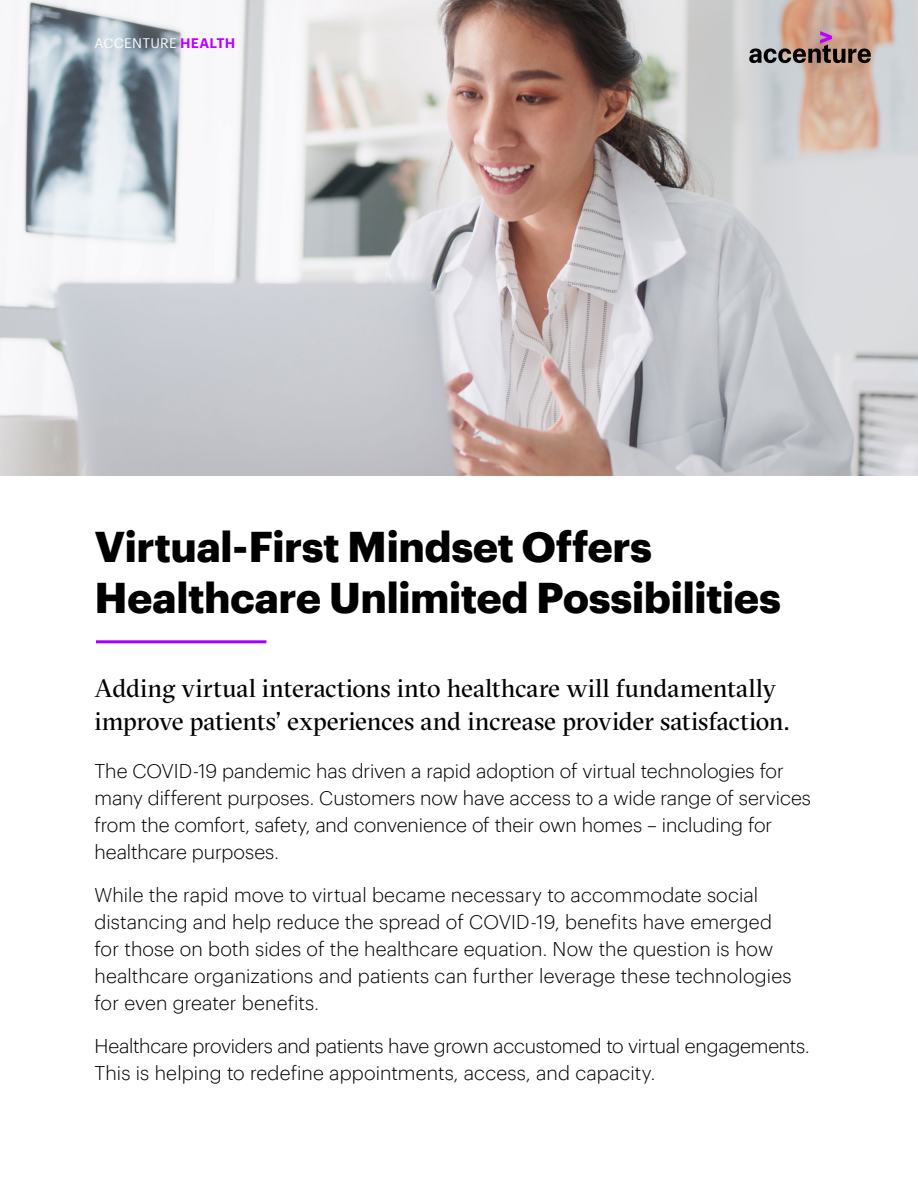
<style>
.page{position:relative;width:918px;height:1188px;background:#fff}
.page>*{position:absolute;margin:0;border:0;box-sizing:border-box;transform-origin:0 0}
.t1{font:700 42px/51px "Graphik";letter-spacing:-.015em;color:#000}
.t2{font:25.5px/33px "GT Sectra Fine";letter-spacing:-.005em;color:#000}
.t3{font:300 19.5px/27px "Graphik";letter-spacing:-.005em;color:#000}
.t4{font:13.5px "Graphik";letter-spacing:.015em;color:#fff}
.s1{font-weight:600;color:#bc00ff}
</style>
<div class="page">
<img style="left:0;top:0;width:918px;height:475px">
<hr style="left:96px;top:640px;width:170px;height:3px;background:#a100ff">
<svg style="left:749px;top:31px;width:122px;height:32px;background:#977e78"></svg>
<p class="t4" style="left:95px;top:33px;width:142px">ACCENTURE <span class="s1">HEALTH</span></p>
<h1 class="t1" style="left:94px;top:518px;width:688px">Virtual-First Mindset Offers<br>Healthcare Unlimited Possibilities</h1>
<h2 class="t2" style="left:94px;top:672px;width:697px">Adding virtual interactions into healthcare will fundamentally improve patients’ experiences and increase provider satisfaction.</h2>
<p class="t3" style="left:94px;top:756px;width:718px">The COVID-19 pandemic has driven a rapid adoption of virtual technologies for many different purposes. Customers now have access to a wide range of services from the comfort, safety, and convenience of their own homes – including for healthcare purposes.</p>
<p class="t3" style="left:94px;top:880px;width:699px">While the rapid move to virtual became necessary to accommodate social distancing and help reduce the spread of COVID-19, benefits have emerged for those on both sides of the healthcare equation. Now the question is how healthcare organizations and patients can further leverage these technologies for even greater benefits.</p>
<p class="t3" style="left:94px;top:1031px;width:717px">Healthcare providers and patients have grown accustomed to virtual engagements.<br>This is helping to redefine appointments, access, and capacity.</p>
</div>
